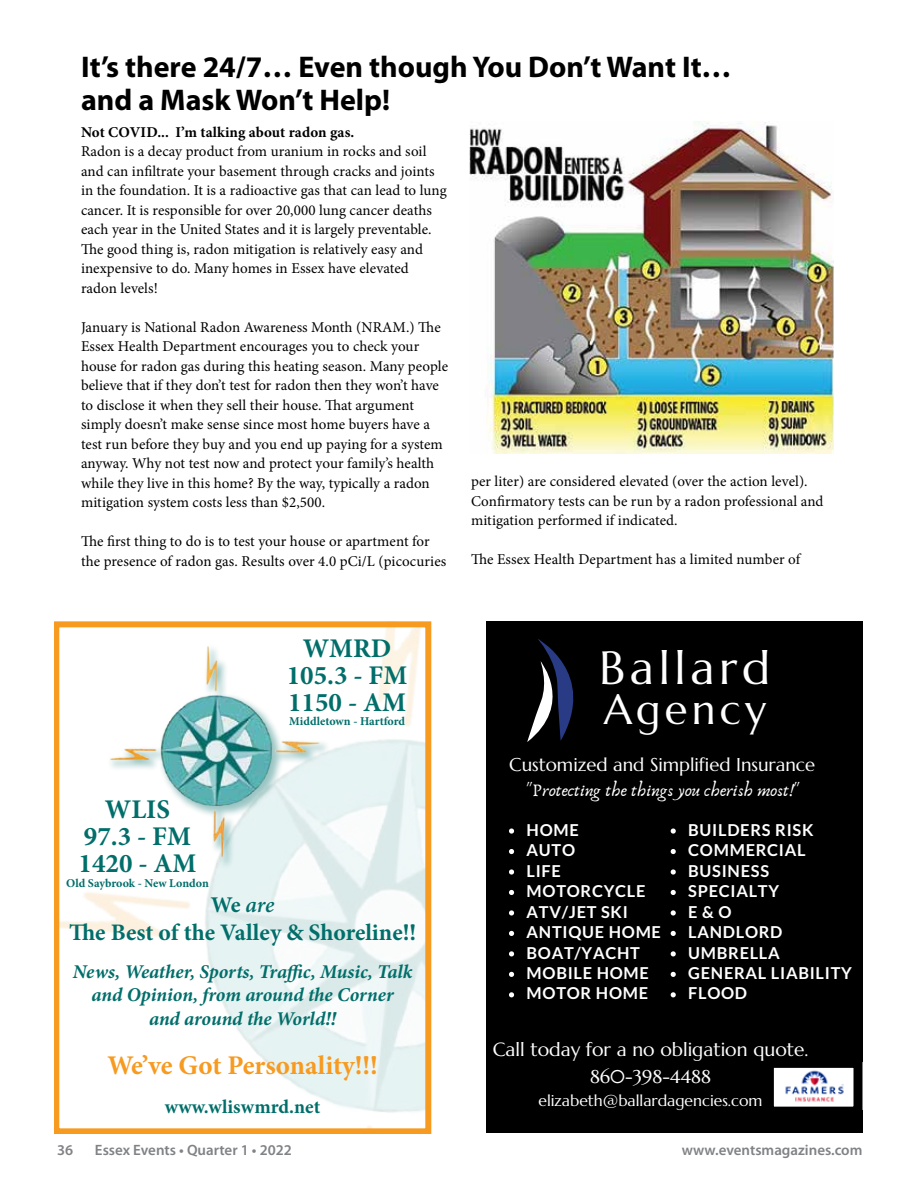
<style>
.page{position:relative;width:918px;height:1188px;background:#fff}
.page>*{position:absolute;margin:0;border:0;box-sizing:border-box;transform-origin:0 0}
.t1{font:46.65px "Marcellus";letter-spacing:.1em;color:#fff}
.t2{font:41.85px "Marcellus";letter-spacing:.1em;color:#fff}
.t3{font:700 30px/33px "Myriad Pro";color:#000}
.t4{font:700 27px/27px "Minion Pro";color:#016e6a;text-align:center}
.t5{font:700 27px "Minion Pro";letter-spacing:-.005em;color:#f79a20}
.t6{font:700 23.7px "Minion Pro";color:#016e6a}
.t7{font:italic 600 22.5px "Minion Pro";color:#016e6a}
.t8{font:italic 700 19.5px/23.4px "Minion Pro";letter-spacing:-.005em;color:#016e6a;text-align:center}
.t9{font:700 19.5px "Minion Pro";letter-spacing:.005em;color:#016e6a}
.t10{font:19.05px "Marcellus";color:#fff}
.t11{font:18.45px "Marcellus";color:#fff}
.t12{font:18.15px "Anaktoria";color:#fff}
.t13{font:700 16.35px/20.4px "Lato";letter-spacing:.045em;color:#fff}
.t14{font:15.75px "Marcellus";color:#fff}
.t15{font:15px/19.5px "Minion Pro";letter-spacing:.005em;color:#000}
.t16{font:600 15px "Myriad Pro";color:#808285}
.t17{font:700 15px "Minion Pro";letter-spacing:.005em;color:#000}
.t18{font:700 12px "Minion Pro";color:#016e6a}
.s1{font-weight:700;font-style:normal}
</style>
<div class="page">
<div style="left:486px;top:622px;width:376px;height:511px;background:#000"></div>
<svg style="left:527px;top:639px;width:46px;height:103px"></svg>
<svg style="left:509px;top:828px;width:5px;height:6px"></svg>
<svg style="left:509px;top:849px;width:5px;height:5px"></svg>
<svg style="left:509px;top:869px;width:5px;height:6px"></svg>
<svg style="left:509px;top:890px;width:5px;height:5px"></svg>
<svg style="left:509px;top:910px;width:5px;height:6px"></svg>
<svg style="left:509px;top:931px;width:5px;height:5px"></svg>
<svg style="left:509px;top:951px;width:5px;height:5px"></svg>
<svg style="left:509px;top:972px;width:5px;height:5px"></svg>
<svg style="left:509px;top:992px;width:5px;height:5px"></svg>
<img style="left:775px;top:1069px;width:77px;height:37px">
<svg style="left:671px;top:828px;width:5px;height:6px"></svg>
<svg style="left:671px;top:849px;width:5px;height:5px"></svg>
<svg style="left:671px;top:869px;width:5px;height:6px"></svg>
<svg style="left:671px;top:890px;width:5px;height:5px"></svg>
<svg style="left:671px;top:910px;width:5px;height:6px"></svg>
<svg style="left:671px;top:931px;width:5px;height:5px"></svg>
<svg style="left:671px;top:951px;width:5px;height:5px"></svg>
<svg style="left:671px;top:972px;width:5px;height:5px"></svg>
<svg style="left:671px;top:992px;width:5px;height:5px"></svg>
<div style="left:765px;top:1059px;width:97px;height:57px;border:9px solid #000"></div>
<img style="left:61px;top:628px;width:363px;height:499px">
<div style="left:54px;top:621px;width:377px;height:513px;border:6px solid #f79a20"></div>
<img style="left:103px;top:637px;width:237px;height:231px">
<img style="left:470px;top:122px;width:364px;height:331px">
<h3 class="t3" style="left:81px;top:49px;width:652px">It’s there 24/7… Even though You Don’t Want It… and a Mask Won’t Help!</h3>
<p class="t17" style="left:81px;top:122px;width:275px">Not COVID... I’m talking about radon gas.</p>
<p class="t15" style="left:81px;top:142px;width:367px">Radon is a decay product from uranium in rocks and soil and can infiltrate your basement through cracks and joints in the foundation. It is a radioactive gas that can lead to lung cancer. It is responsible for over 20,000 lung cancer deaths each year in the United States and it is largely preventable.<br>The good thing is, radon mitigation is relatively easy and inexpensive to do. Many homes in Essex have elevated radon levels!</p>
<p class="t15" style="left:81px;top:317px;width:369px">January is National Radon Awareness Month (NRAM.) The Essex Health Department encourages you to check your house for radon gas during this heating season. Many people believe that if they don’t test for radon then they won’t have to disclose it when they sell their house. That argument simply doesn’t make sense since most home buyers have a test run before they buy and you end up paying for a system anyway. Why not test now and protect your family’s health while they live in this home? By the way, typically a radon mitigation system costs less than $2,500.</p>
<p class="t15" style="left:81px;top:532px;width:367px">The first thing to do is to test your house or apartment for the presence of radon gas. Results over 4.0 pCi/L (picocuries</p>
<p class="t15" style="left:471px;top:472px;width:354px">per liter) are considered elevated (over the action level).<br>Confirmatory tests can be run by a radon professional and mitigation performed if indicated.</p>
<p class="t15" style="left:471px;top:550px;width:331px">The Essex Health Department has a limited number of</p>
<h3 class="t4" style="left:79px;top:796px;width:119px">WLIS<br>97.3 - FM<br>1420 - AM</h3>
<p class="t18" style="left:66px;top:874px;width:144px">Old Saybrook - New London</p>
<h3 class="t4" style="left:287px;top:634px;width:122px">WMRD<br>105.3 - FM<br>1150 - AM</h3>
<p class="t18" style="left:289px;top:713px;width:117px">Middletown - Hartford</p>
<h3 class="t7" style="left:211px;top:889px;width:65px"><span class="s1">We</span> are</h3>
<h3 class="t6" style="left:69px;top:916px;width:349px">The Best of the Valley &amp; Shoreline!!</h3>
<h3 class="t8" style="left:73px;top:960px;width:341px">News, Weather, Sports, Traffic, Music, Talk and Opinion, from around the Corner<br>and around the World!!</h3>
<h3 class="t5" style="left:107px;top:1046px;width:272px">We’ve Got Personality!!!</h3>
<h3 class="t9" style="left:165px;top:1093px;width:157px">www.wliswmrd.net</h3>
<h1 class="t1" style="left:599px;top:638px;width:173px">Ballard</h1>
<h2 class="t2" style="left:604px;top:683px;width:164px">Agency</h2>
<p class="t11" style="left:509px;top:753px;width:308px">Customized and Simplified Insurance</p>
<p class="t12" style="left:527px;top:779px;width:275px">"Protecting the things you cherish most!"</p>
<p class="t13" style="left:688px;top:819px;width:165px">BUILDERS RISK<br>COMMERCIAL<br>BUSINESS<br>SPECIALTY<br>E&amp;O<br>LANDLORD<br>UMBRELLA<br>GENERAL LIABILITY<br>FLOOD</p>
<p class="t13" style="left:527px;top:819px;width:136px">HOME<br>AUTO<br>LIFE<br>MOTORCYCLE<br>ATV/JET SKI<br>ANTIQUE HOME<br>BOAT/YACHT<br>MOBILE HOME<br>MOTOR HOME</p>
<p class="t10" style="left:493px;top:1038px;width:317px">Call today for a no obligation quote.</p>
<p class="t11" style="left:590px;top:1065px;width:123px">860-398-4488</p>
<p class="t14" style="left:538px;top:1090px;width:226px">elizabeth@ballardagencies.com</p>
<p class="t16" style="left:57px;top:1140px;width:18px">36</p>
<p class="t16" style="left:95px;top:1140px;width:199px">Essex Events • Quarter 1 • 2022</p>
<p class="t16" style="left:682px;top:1140px;width:182px">www.eventsmagazines.com</p>
</div>
